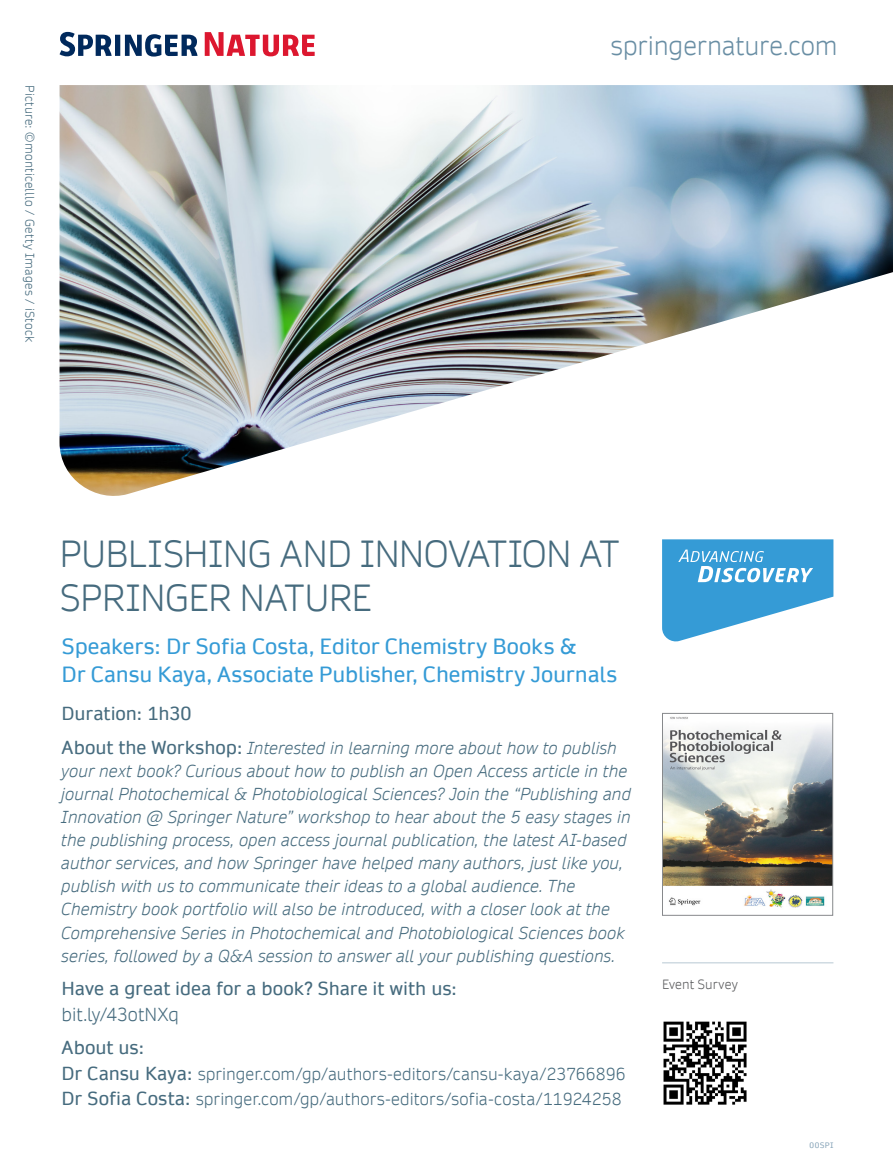
<style>
.page{position:relative;width:893px;height:1174px;background:#fff}
.page>*{position:absolute;margin:0;border:0;box-sizing:border-box;transform-origin:0 0}
.sn__A4_title{font:300 36px/43.2px "Daytona Pro";letter-spacing:-.02em;color:#466b7e}
.sn__A4_url{font:300 25.5px "Daytona Pro";letter-spacing:-.005em;color:#698ea4}
.sn__A4_subtitle{font:21px/28.2px "Daytona Pro";color:#359bd6}
.sn__A4_bodytext{font:18px/25.2px "Daytona Pro";color:#466b7e}
.sn__A4_bodytext-2{font:italic 300 16.5px/23.1px "Daytona Pro";letter-spacing:.005em;color:#466b7e}
.sn__A4_bodytext-3{font:300 16.5px/25.2px "Daytona Pro";letter-spacing:.005em;color:#466b7e}
.sn__A4_IN_bodytext{font:300 12.75px "Daytona Pro";letter-spacing:.015em;color:#57585a}
.sn__A4_pictureinform{font:300 12px "Daytona Pro";letter-spacing:.02em;color:#466b7e}
.sn__A4_number{font:7.5px "Daytona Pro";letter-spacing:.055em;color:#88a5b9}
.s1{font-weight:400;font-style:normal;font-size:18px}
.s2{font-weight:300}
.s3{font-weight:400;font-size:18px}
</style>
<div class="page">
<svg style="left:60px;top:32px;width:138px;height:25px"></svg>
<svg style="left:205px;top:32px;width:110px;height:24px"></svg>
<img style="left:60px;top:85px;width:833px;height:411px">
<svg style="left:662px;top:539px;width:171px;height:103px"></svg>
<img style="left:663px;top:1021px;width:84px;height:84px">
<hr style="left:662px;top:962px;width:171px;height:1px;background:#cfdbe2">
<img style="left:664px;top:716px;width:167px;height:192px">
<div style="left:662px;top:713px;width:171px;height:202px;border:1px solid #87898c"></div>
<p class="sn__A4_pictureinform" style="left:38px;top:85px;width:259px;rotate:90deg">Picture: ©monticelllo / Getty Images / iStock</p>
<p class="sn__A4_url" style="left:610px;top:30px;width:229px">springernature.com</p>
<p class="sn__A4_title" style="left:60px;top:532px;width:561px">PUBLISHING AND INNOVATION AT<br>SPRINGER NATURE</p>
<p class="sn__A4_subtitle" style="left:62px;top:632px;width:557px">Speakers: Dr Sofia Costa, Editor Chemistry Books &amp;<br>Dr Cansu Kaya, Associate Publisher, Chemistry Journals</p>
<p class="sn__A4_bodytext" style="left:62px;top:700px;width:132px">Duration: 1h30</p>
<p class="sn__A4_bodytext-2" style="left:62px;top:736px;width:571px"><span class="s1">About the Workshop:</span> Interested in learning more about how to publish your next book? Curious about how to publish an Open Access article in the journal Photochemical &amp; Photobiological Sciences? Join the “Publishing and Innovation @ Springer Nature” workshop to hear about the 5 easy stages in the publishing process, open access journal publication, the latest AI-based author services, and how Springer have helped many authors, just like you, publish with us to communicate their ideas to a global audience. The Chemistry book portfolio will also be introduced, with a closer look at the Comprehensive Series in Photochemical and Photobiological Sciences book series, followed by a Q&amp;A session to answer all your publishing questions.</p>
<p class="sn__A4_bodytext" style="left:62px;top:976px;width:397px">Have a great idea for a book? Share it with us: <span class="s2">bit.ly/43otNXq</span></p>
<p class="sn__A4_bodytext" style="left:62px;top:1035px;width:84px">About us:</p>
<p class="sn__A4_bodytext-3" style="left:62px;top:1060px;width:566px"><span class="s3">Dr Cansu Kaya:</span> springer.com/gp/authors-editors/cansu-kaya/23766896<br><span class="s3">Dr Sofia Costa:</span> springer.com/gp/authors-editors/sofia-costa/11924258</p>
<p class="sn__A4_IN_bodytext" style="left:662px;top:976px;width:77px">Event Survey</p>
<p class="sn__A4_number" style="left:810px;top:1140px;width:25px">00SPI</p>
</div>
